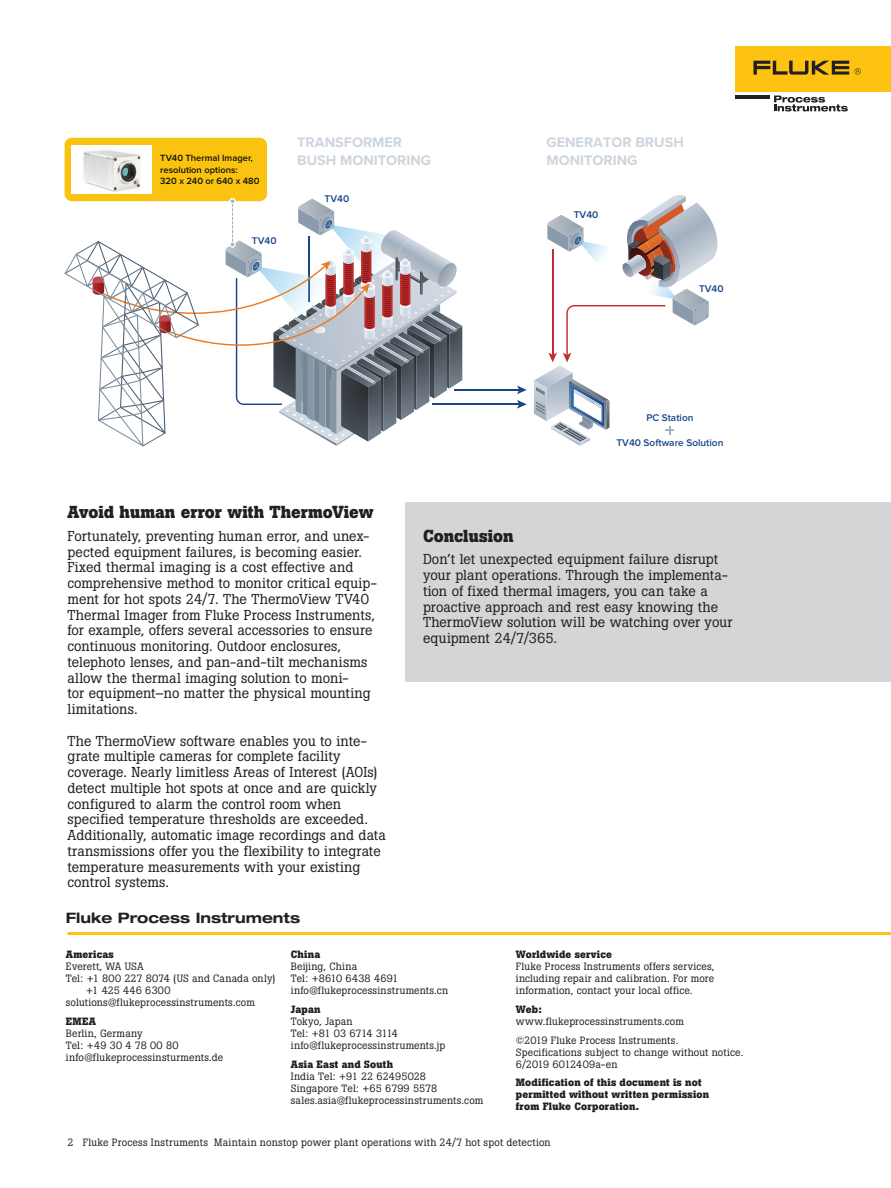
<style>
.page{position:relative;width:891px;height:1188px;background:#fff}
.page>*{position:absolute;margin:0;border:0;box-sizing:border-box;transform-origin:0 0}
._1st_level_Subhead{font:700 17.25px "Boton Pro";color:#231f20}
.t1{font:700 14.4px/17.2px "Proxima Nova";color:#cdd5dd}
.t2{font:700 expanded 14.4px "Helvetica Neue LT Pro";color:#231f20}
.Body{font:14.25px/15.8px "Boton Pro";letter-spacing:.005em;color:#231f20}
.Bullet_body{font:10.5px "Boton Pro";letter-spacing:.02em;color:#231f20}
.Bullet_body-2{font:700 10.5px "Boton Pro";letter-spacing:.02em;color:#231f20}
.Bullet_body-3{font:10.5px "Boton Pro";letter-spacing:-.055em;color:#231f20}
.Bullet_body-4{font:10.5px "Boton Pro";color:#231f20}
.t3{font:600 10.05px "Proxima Nova";color:#174586}
.t4{font:600 9.3px/11.6px "Proxima Nova";color:#10110c}
</style>
<div class="page">
<hr style="left:433px;top:404px;width:86px;height:1px;background:#174586">
<hr style="left:454px;top:389px;width:65px;height:2px;background:#174586">
<div style="left:65px;top:138px;width:202px;height:63px;background:#fac310;border-radius:7px"></div>
<div style="left:72px;top:145px;width:80px;height:49px;background:#fff"></div>
<img style="left:83px;top:150px;width:58px;height:42px">
<svg style="left:65px;top:198px;width:397px;height:248px"></svg>
<svg style="left:517px;top:400px;width:10px;height:9px"></svg>
<svg style="left:517px;top:386px;width:10px;height:8px"></svg>
<svg style="left:534px;top:195px;width:184px;height:251px"></svg>
<div style="left:405px;top:502px;width:486px;height:179px;background:#d4d5d7"></div>
<hr style="left:68px;top:932px;width:823px;height:3px;background:#fec210">
<svg style="left:774px;top:96px;width:74px;height:16px"></svg>
<hr style="left:736px;top:96px;width:34px;height:3px;background:#231f20">
<div style="left:736px;top:46px;width:155px;height:46px;background:#fec210"></div>
<svg style="left:753px;top:61px;width:108px;height:14px"></svg>
<p class="t4" style="left:160px;top:152px;width:101px">TV40 Thermal Imager, resolution options:<br>320 x 240 or 640 x 480</p>
<p class="t3" style="left:252px;top:235px;width:26px">TV40</p>
<p class="t1" style="left:297px;top:134px;width:135px">TRANSFORMER<br>BUSH MONITORING</p>
<p class="t3" style="left:325px;top:193px;width:26px">TV40</p>
<p class="t1" style="left:546px;top:134px;width:139px">GENERATOR BRUSH<br>MONITORING</p>
<p class="t3" style="left:574px;top:209px;width:26px">TV40</p>
<p class="t3" style="left:699px;top:283px;width:26px">TV40</p>
<p class="t3" style="left:646px;top:412px;width:49px">PC Station</p>
<p class="t3" style="left:616px;top:437px;width:108px">TV40 Software Solution</p>
<p class="_1st_level_Subhead" style="left:68px;top:501px;width:308px">Avoid human error with ThermoView</p>
<p class="Body" style="left:68px;top:528px;width:311px">Fortunately, preventing human error, and unex&shy;pected equipment failures, is becoming easier.<br>Fixed thermal imaging is a cost effective and comprehensive method to monitor critical equip&shy;ment for hot spots 24/7. The ThermoView TV40<br>Thermal Imager from Fluke Process Instruments, for example, offers several accessories to ensure continuous monitoring. Outdoor enclosures, telephoto lenses, and pan-and-tilt mechanisms allow the thermal imaging solution to moni-<br>tor equipment–no matter the physical mounting limitations.</p>
<p class="Body" style="left:68px;top:733px;width:320px">The ThermoView software enables you to inte&shy;grate multiple cameras for complete facility coverage. Nearly limitless Areas of Interest (AOIs) detect multiple hot spots at once and are quickly configured to alarm the control room when specified temperature thresholds are exceeded.<br>Additionally, automatic image recordings and data transmissions offer you the flexibility to integrate temperature measurements with your existing control systems.</p>
<p class="t2" style="left:66px;top:908px;width:236px">Fluke Process Instruments</p>
<p class="_1st_level_Subhead" style="left:423px;top:525px;width:92px">Conclusion</p>
<p class="Body" style="left:423px;top:552px;width:311px">Don’t let unexpected equipment failure disrupt your plant operations. Through the implementa&shy;tion of fixed thermal imagers, you can take a proactive approach and rest easy knowing the ThermoView solution will be watching over your equipment 24/7/365.</p>
<p class="Bullet_body-2" style="left:66px;top:948px;width:49px">Americas</p>
<p class="Bullet_body" style="left:66px;top:960px;width:79px">Everett, WA USA</p>
<p class="Bullet_body" style="left:66px;top:972px;width:211px">Tel: +1 800 227 8074 (US and Canada only)</p>
<p class="Bullet_body" style="left:86px;top:984px;width:86px">+1 425 446 6300</p>
<p class="Bullet_body" style="left:66px;top:996px;width:190px">solutions@flukeprocessinstruments.com</p>
<p class="Bullet_body-2" style="left:66px;top:1014px;width:32px">EMEA</p>
<p class="Bullet_body" style="left:66px;top:1026px;width:78px">Berlin, Germany</p>
<p class="Bullet_body" style="left:66px;top:1038px;width:114px">Tel: +49 30 4 78 00 80</p>
<p class="Bullet_body" style="left:66px;top:1050px;width:159px">info@flukeprocessinsturments.de</p>
<p class="Bullet_body-2" style="left:291px;top:948px;width:31px">China</p>
<p class="Bullet_body" style="left:291px;top:960px;width:68px">Beijing, China</p>
<p class="Bullet_body" style="left:291px;top:972px;width:109px">Tel: +8610 6438 4691</p>
<p class="Bullet_body" style="left:291px;top:984px;width:159px">info@flukeprocessinstruments.cn</p>
<p class="Bullet_body-2" style="left:291px;top:1002px;width:31px">Japan</p>
<p class="Bullet_body" style="left:291px;top:1014px;width:63px">Tokyo, Japan</p>
<p class="Bullet_body-3" style="left:291px;top:1026px;width:109px">Tel: +81 03 6714 3114</p>
<p class="Bullet_body" style="left:291px;top:1038px;width:156px">info@flukeprocessinstruments.jp</p>
<p class="Bullet_body-2" style="left:291px;top:1057px;width:104px">Asia East and South</p>
<p class="Bullet_body" style="left:291px;top:1069px;width:137px">India Tel: +91 22 62495028</p>
<p class="Bullet_body" style="left:291px;top:1081px;width:148px">Singapore Tel: +65 6799 5578</p>
<p class="Bullet_body" style="left:291px;top:1093px;width:194px">sales.asia@flukeprocessinstruments.com</p>
<p class="Bullet_body-2" style="left:516px;top:948px;width:98px">Worldwide service</p>
<p class="Bullet_body" style="left:516px;top:960px;width:200px">Fluke Process Instruments offers services,</p>
<p class="Bullet_body" style="left:516px;top:972px;width:200px">including repair and calibration. For more</p>
<p class="Bullet_body" style="left:516px;top:984px;width:178px">information, contact your local office.</p>
<p class="Bullet_body-2" style="left:516px;top:1002px;width:27px">Web:</p>
<p class="Bullet_body" style="left:516px;top:1014px;width:170px">www.flukeprocessinstruments.com</p>
<p class="Bullet_body" style="left:516px;top:1033px;width:164px">©2019 Fluke Process Instruments.</p>
<p class="Bullet_body" style="left:516px;top:1045px;width:229px">Specifications subject to change without notice.</p>
<p class="Bullet_body-4" style="left:516px;top:1057px;width:103px">6/2019 6012409a-en</p>
<p class="Bullet_body-2" style="left:516px;top:1076px;width:187px">Modification of this document is not</p>
<p class="Bullet_body-2" style="left:516px;top:1088px;width:195px">permitted without written permission</p>
<p class="Bullet_body-2" style="left:516px;top:1100px;width:125px">from Fluke Corporation.</p>
<p class="Bullet_body" style="left:68px;top:1136px;width:485px">2 Fluke Process Instruments Maintain nonstop power plant operations with 24/7 hot spot detection</p>
</div>
